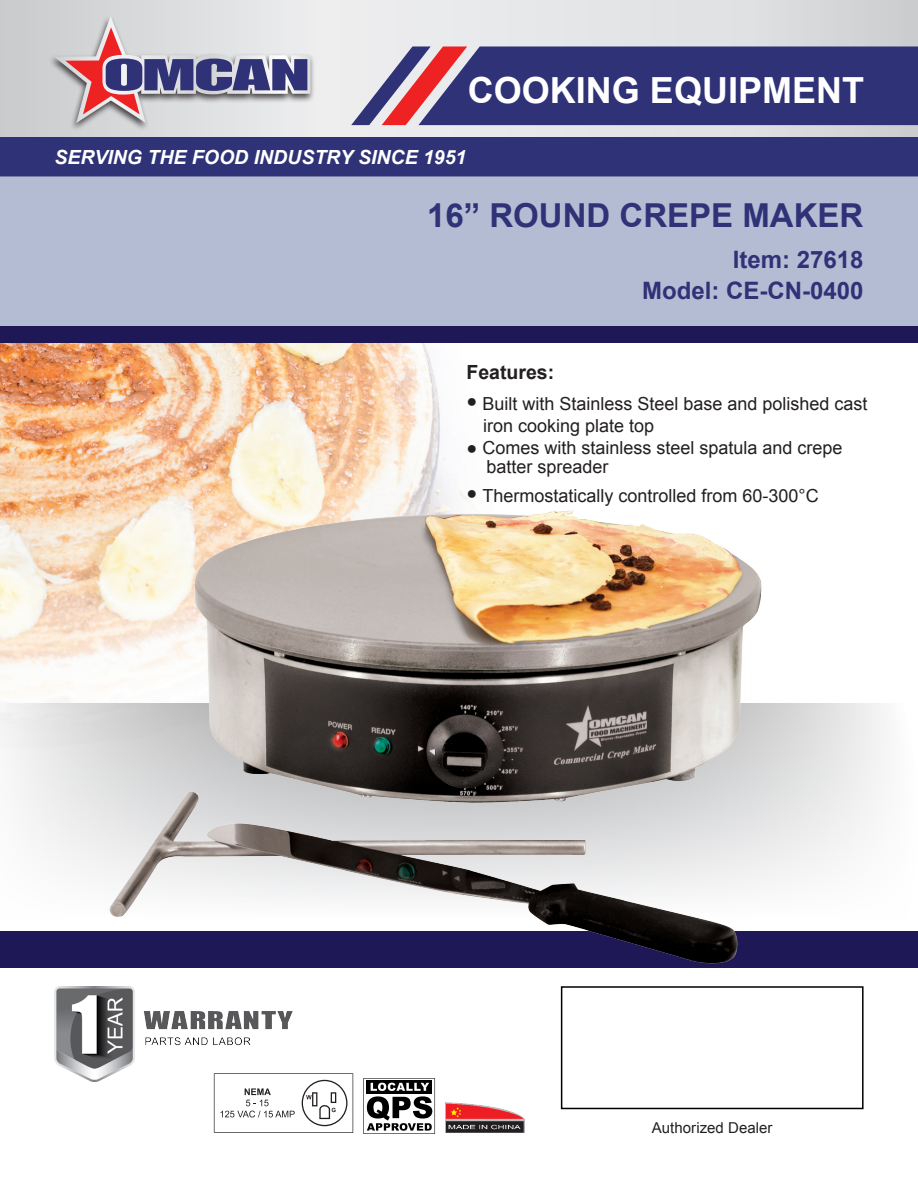
<style>
.page{position:relative;width:918px;height:1188px;background:#fff}
.page>*{position:absolute;margin:0;border:0;box-sizing:border-box;transform-origin:0 0}
.t1{font:700 36px "Arial";color:#fff}
.t2{font:700 33px "Arial";color:#2f3276}
.t3{font:700 24px "Arial";color:#2f3276}
.t4{font:italic 700 19.5px "Arial";color:#fff}
.t5{font:700 19.5px "Arial";color:#231f20}
.t6{font:18px/22.2px "Arial";color:#231f20}
.t7{font:15px "Arial";letter-spacing:.005em;color:#231f20}
</style>
<div class="page">
<img style="left:0;top:342px;width:646px;height:358px">
<svg style="left:0;top:0;width:918px;height:137px;background:#dedfe1"></svg>
<div style="left:0;top:137px;width:918px;height:39px;background:#2f3276"></div>
<svg style="left:351px;top:46px;width:567px;height:79px;background:#4a447e"></svg>
<div style="left:48px;top:14px;width:268px;height:117px;background:#231f20;opacity:.8"></div>
<svg style="left:54px;top:16px;width:256px;height:107px;background:#b9aebc"></svg>
<svg style="left:0;top:703px;width:885px;height:178px"></svg>
<svg style="left:214px;top:1073px;width:139px;height:60px"></svg>
<svg style="left:363px;top:1078px;width:72px;height:56px"></svg>
<img style="left:54px;top:986px;width:239px;height:96px">
<div style="left:0;top:176px;width:918px;height:150px;background:#b4bcd4"></div>
<div style="left:0;top:326px;width:918px;height:16px;background:#1f1857"></div>
<img style="left:445px;top:1103px;width:79px;height:30px">
<div style="left:0;top:931px;width:918px;height:36px;background:#1f1857"></div>
<div style="left:561px;top:986px;width:303px;height:123px;border:2px solid #000"></div>
<img style="left:99px;top:497px;width:674px;height:471px">
<p class="t1" style="left:468px;top:67px;width:398px">COOKING EQUIPMENT</p>
<p class="t4" style="left:54px;top:144px;width:414px">SERVING THE FOOD INDUSTRY SINCE 1951</p>
<p class="t2" style="left:427px;top:194px;width:438px">16” ROUND CREPE MAKER</p>
<p class="t3" style="left:733px;top:243px;width:132px">Item: 27618</p>
<p class="t3" style="left:642px;top:274px;width:223px">Model: CE-CN-0400</p>
<p class="t5" style="left:467px;top:359px;width:89px">Features:</p>
<p class="t6" style="left:483px;top:393px;width:386px;text-indent:-16px">● Built with Stainless Steel base and polished cast iron cooking plate top</p>
<p class="t6" style="left:467px;top:437px;width:378px">● Comes with stainless steel spatula and crepe</p>
<p class="t6" style="left:487px;top:456px;width:124px">batter spreader</p>
<p class="t6" style="left:467px;top:484px;width:354px">● Thermostatically controlled from 60-300°C</p>
<p class="t7" style="left:652px;top:1118px;width:122px">Authorized Dealer</p>
</div>
